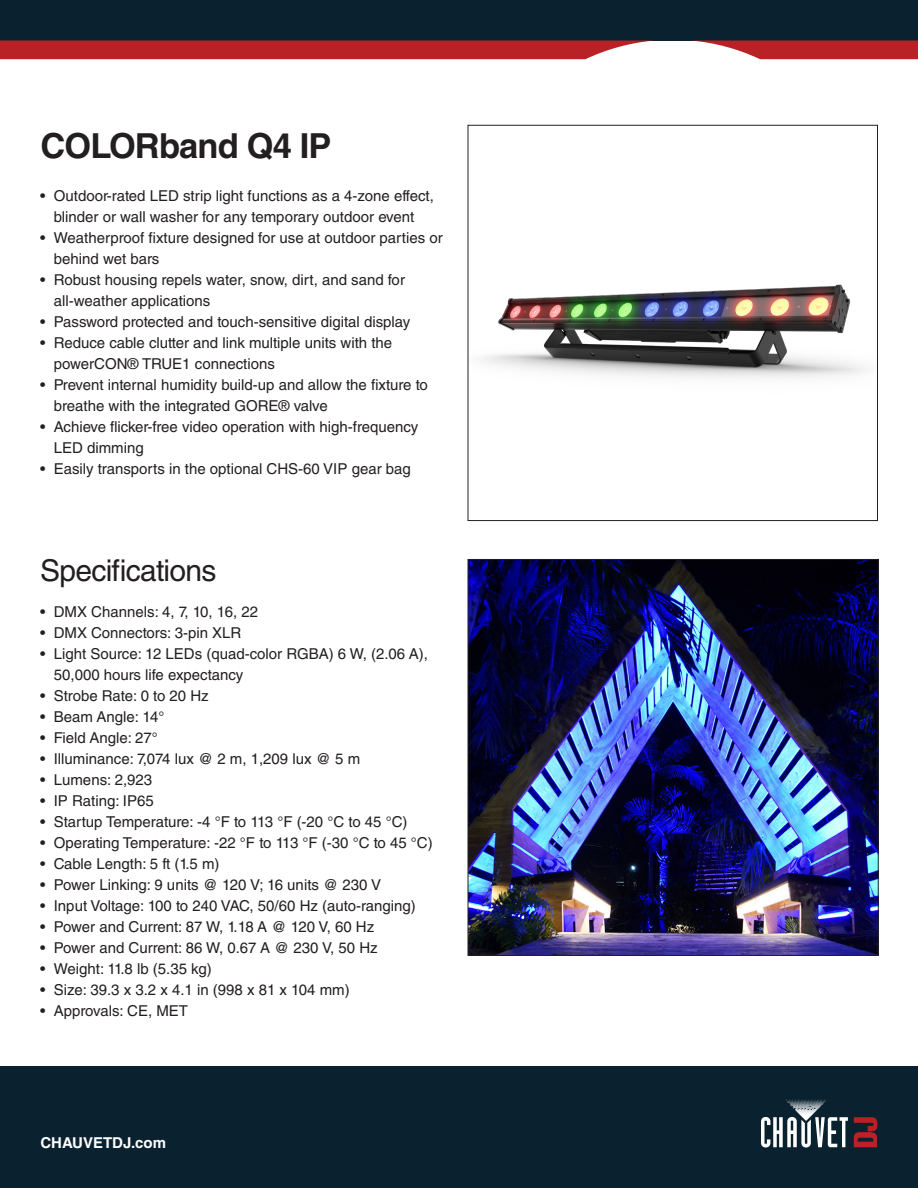
<style>
.page{position:relative;width:918px;height:1188px;background:#fff}
.page>*{position:absolute;margin:0;border:0;box-sizing:border-box;transform-origin:0 0}
.Subtitle{font:700 34.5px "Helvetica LT Std";letter-spacing:-.025em;color:#231f20}
.Subtitle-2{font:30px "Helvetica LT Std";letter-spacing:-.025em;color:#231f20}
.t1{font:15px "Helvetica LT Std";color:#231f20}
.t2{font:700 15px "Helvetica LT Std";color:#fff}
</style>
<div class="page">
<div style="left:0;top:1066px;width:918px;height:122px;background:#0a2130"></div>
<img style="left:470px;top:561px;width:407px;height:393px">
<svg style="left:761px;top:1099px;width:87px;height:48px"></svg>
<svg style="left:854px;top:1117px;width:24px;height:30px"></svg>
<img style="left:480px;top:284px;width:387px;height:95px">
<div style="left:0;top:0;width:918px;height:40px;background:#0a2130"></div>
<svg style="left:0;top:40px;width:918px;height:19px;background:#bc3d41"></svg>
<p class="Subtitle" style="left:40px;top:124px;width:293px">COLORband Q4 IP</p>
<p class="t1" style="left:40px;top:187px;width:395px">• Outdoor-rated LED strip light functions as a 4-zone effect,</p>
<p class="t1" style="left:54px;top:208px;width:362px">blinder or wall washer for any temporary outdoor event</p>
<p class="t1" style="left:40px;top:229px;width:404px">• Weatherproof fixture designed for use at outdoor parties or</p>
<p class="t1" style="left:54px;top:250px;width:107px">behind wet bars</p>
<p class="t1" style="left:40px;top:271px;width:366px">• Robust housing repels water, snow, dirt, and sand for</p>
<p class="t1" style="left:54px;top:292px;width:158px">all-weather applications</p>
<p class="t1" style="left:40px;top:313px;width:371px">• Password protected and touch-sensitive digital display</p>
<p class="t1" style="left:40px;top:334px;width:353px">• Reduce cable clutter and link multiple units with the</p>
<p class="t1" style="left:54px;top:355px;width:223px">powerCON® TRUE1 connections</p>
<p class="t1" style="left:40px;top:376px;width:389px">• Prevent internal humidity build-up and allow the fixture to</p>
<p class="t1" style="left:54px;top:397px;width:275px">breathe with the integrated GORE® valve</p>
<p class="t1" style="left:40px;top:418px;width:379px">• Achieve flicker-free video operation with high-frequency</p>
<p class="t1" style="left:54px;top:439px;width:92px">LED dimming</p>
<p class="t1" style="left:40px;top:460px;width:372px">• Easily transports in the optional CHS-60 VIP gear bag</p>
<p class="Subtitle-2" style="left:40px;top:553px;width:178px">Specifications</p>
<p class="t1" style="left:40px;top:603px;width:219px">• DMX Channels: 4, 7, 10, 16, 22</p>
<p class="t1" style="left:40px;top:624px;width:203px">• DMX Connectors: 3-pin XLR</p>
<p class="t1" style="left:40px;top:645px;width:389px">• Light Source: 12 LEDs (quad-color RGBA) 6 W, (2.06 A),</p>
<p class="t1" style="left:54px;top:666px;width:191px">50,000 hours life expectancy</p>
<p class="t1" style="left:40px;top:687px;width:170px">• Strobe Rate: 0 to 20 Hz</p>
<p class="t1" style="left:40px;top:708px;width:126px">• Beam Angle: 14°</p>
<p class="t1" style="left:40px;top:729px;width:119px">• Field Angle: 27°</p>
<p class="t1" style="left:40px;top:750px;width:321px">• Illuminance: 7,074 lux @ 2 m, 1,209 lux @ 5 m</p>
<p class="t1" style="left:40px;top:771px;width:113px">• Lumens: 2,923</p>
<p class="t1" style="left:40px;top:792px;width:115px">• IP Rating: IP65</p>
<p class="t1" style="left:40px;top:813px;width:369px">• Startup Temperature: -4 °F to 113 °F (-20 °C to 45 °C)</p>
<p class="t1" style="left:40px;top:834px;width:394px">• Operating Temperature: -22 °F to 113 °F (-30 °C to 45 °C)</p>
<p class="t1" style="left:40px;top:855px;width:181px">• Cable Length: 5 ft (1.5 m)</p>
<p class="t1" style="left:40px;top:876px;width:342px">• Power Linking: 9 units @ 120 V; 16 units @ 230 V</p>
<p class="t1" style="left:40px;top:897px;width:377px">• Input Voltage: 100 to 240 VAC, 50/60 Hz (auto-ranging)</p>
<p class="t1" style="left:40px;top:918px;width:335px">• Power and Current: 87 W, 1.18 A @ 120 V, 60 Hz</p>
<p class="t1" style="left:40px;top:939px;width:339px">• Power and Current: 86 W, 0.67 A @ 230 V, 50 Hz</p>
<p class="t1" style="left:40px;top:960px;width:173px">• Weight: 11.8 lb (5.35 kg)</p>
<p class="t1" style="left:40px;top:981px;width:311px">• Size: 39.3 x 3.2 x 4.1 in (998 x 81 x 104 mm)</p>
<p class="t1" style="left:40px;top:1002px;width:149px">• Approvals: CE, MET</p>
<p class="t2" style="left:40px;top:1133px;width:127px">CHAUVETDJ.com</p>
</div>
